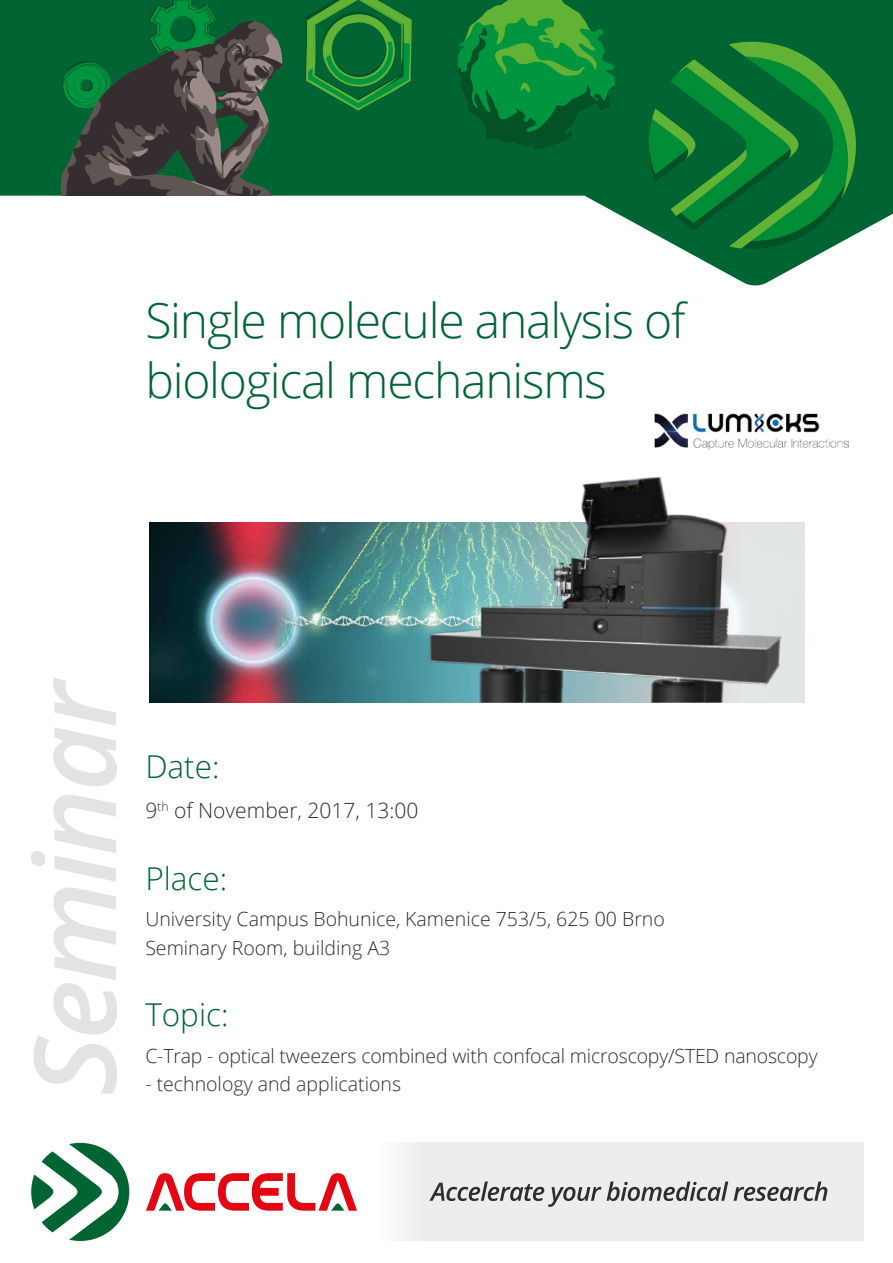
<style>
.page{position:relative;width:893px;height:1263px;background:#fff}
.page>*{position:absolute;margin:0;border:0;box-sizing:border-box;transform-origin:0 0}
.t1{font:300 48px/60px "Open Sans";letter-spacing:-.025em;color:#006533}
.t2{font:300 31.5px "Open Sans";color:#006533}
.t3{font:300 21px "Open Sans";color:#2e2d2c}
.t4{font:300 19.5px/28.5px "Open Sans";color:#2e2d2c}
</style>
<div class="page">
<svg style="left:0;top:0;width:893px;height:285px;fill:#006533"></svg>
<svg style="left:457px;top:0;width:158px;height:150px;background:#118235"></svg>
<svg style="left:305px;top:0;width:107px;height:111px;background:#197d33"></svg>
<svg style="left:648px;top:42px;width:208px;height:207px;background:#127b36"></svg>
<svg style="left:45px;top:0;width:238px;height:196px;background:#2a573d"></svg>
<div style="left:80px;top:1143px;width:783px;height:98px;background:linear-gradient(to right,#fff,#e7e7e7)"></div>
<svg style="left:146px;top:1173px;width:211px;height:38px"></svg>
<svg style="left:31px;top:1143px;width:98px;height:98px"></svg>
<svg style="left:429px;top:1181px;width:172px;height:26px;background:#bdbdbd"></svg>
<svg style="left:607px;top:1181px;width:121px;height:20px;background:#a9a8a8"></svg>
<svg style="left:734px;top:1181px;width:93px;height:20px;background:#adadad"></svg>
<svg style="left:31px;top:795px;width:86px;height:298px"></svg>
<svg style="left:53px;top:678px;width:64px;height:108px"></svg>
<img style="left:149px;top:522px;width:275px;height:181px">
<img style="left:424px;top:476px;width:381px;height:227px">
<img style="left:654px;top:413px;width:194px;height:37px">
<h1 class="t1" style="left:145px;top:289px;width:542px">Single molecule analysis of biological mechanisms</h1>
<h2 class="t2" style="left:145px;top:745px;width:76px">Date:</h2>
<p class="t3" style="left:145px;top:796px;width:275px">9<sup>th</sup> of November, 2017, 13:00</p>
<h2 class="t2" style="left:145px;top:857px;width:83px">Place:</h2>
<p class="t4" style="left:145px;top:904px;width:521px">University Campus Bohunice, Kamenice 753/5, 625 00 Brno<br>Seminary Room, building A3</p>
<h2 class="t2" style="left:145px;top:993px;width:85px">Topic:</h2>
<p class="t4" style="left:145px;top:1041px;width:674px">C-Trap - optical tweezers combined with confocal microscopy/STED nanoscopy</p>
<p class="t4" style="left:145px;top:1069px;width:257px">- technology and applications</p>
</div>
